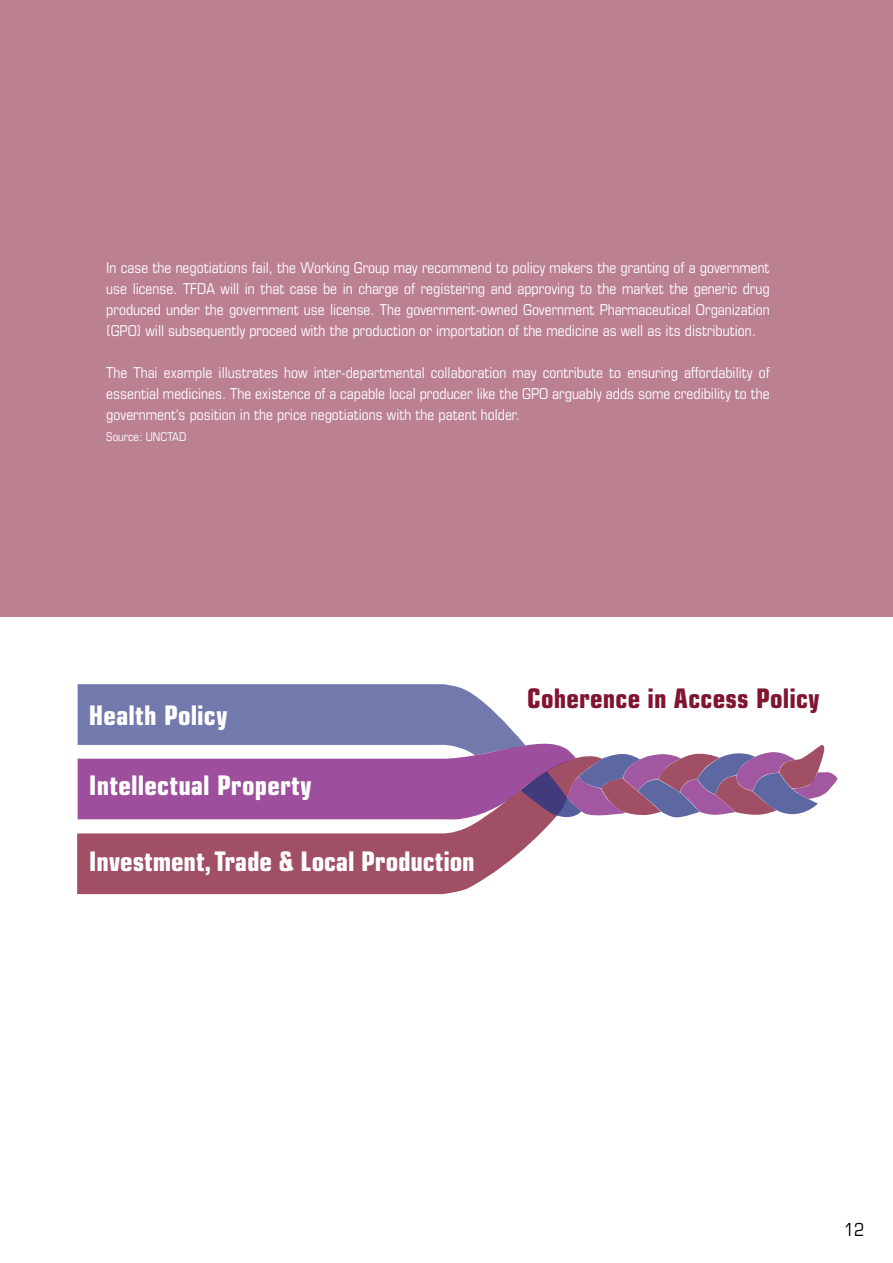
<style>
.page{position:relative;width:893px;height:1263px;background:#fff}
.page>*{position:absolute;margin:0;border:0;box-sizing:border-box;transform-origin:0 0}
.t1{font:700 condensed 27px "Eurostile LT Std";letter-spacing:.005em;color:#fff}
.t2{font:700 condensed 27px "Eurostile LT Std";letter-spacing:.01em;color:#811531}
.t3{font:condensed 18px "Eurostile LT Std";color:#000}
.t4{font:condensed 15px/21px "Eurostile LT Std";color:#fff;text-align:justify}
.t5{font:condensed 12px "Eurostile LT Std";color:#fff}
</style>
<div class="page">
<div style="left:0;top:0;width:893px;height:617px;background:#bb8190"></div>
<svg style="left:77px;top:758px;width:477px;height:136px;fill:#a04f64"></svg>
<svg style="left:78px;top:684px;width:760px;height:135px"></svg>
<p class="t4" style="left:106px;top:257px;width:665px">In case the negotiations fail, the Working Group may recommend to policy makers the granting of a government use license. TFDA will in that case be in charge of registering and approving to the market the generic drug produced under the government use license. The government-owned Government Pharmaceutical Organization (GPO) will subsequently proceed with the production or importation of the medicine as well as its distribution.</p>
<p class="t4" style="left:106px;top:362px;width:665px">The Thai example illustrates how inter-departmental collaboration may contribute to ensuring affordability of essential medicines. The existence of a capable local producer like the GPO arguably adds some credibility to the government‘s position in the price negotiations with the patent holder.</p>
<p class="t5" style="left:106px;top:429px;width:82px">Source: UNCTAD</p>
<h1 class="t1" style="left:89px;top:699px;width:140px">Health Policy</h1>
<h1 class="t1" style="left:89px;top:769px;width:224px">Intellectual Property</h1>
<h1 class="t1" style="left:89px;top:845px;width:387px">Investment, Trade &amp; Local Production</h1>
<h1 class="t2" style="left:527px;top:682px;width:294px">Coherence in Access Policy</h1>
<p class="t3" style="left:844px;top:1219px;width:22px">12</p>
</div>
